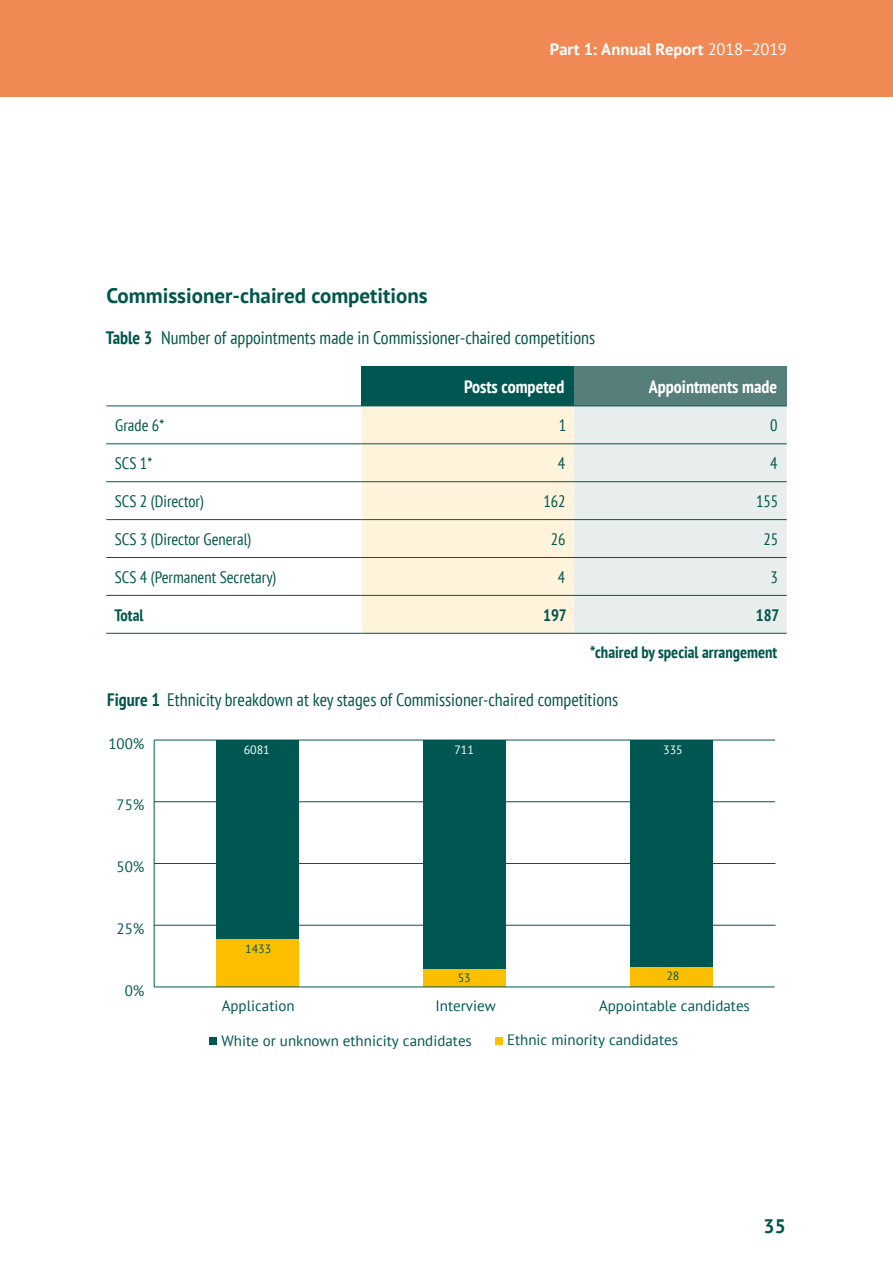
<style>
.page{position:relative;width:893px;height:1263px;background:#fff}
.page>*{position:absolute;margin:0;border:0;box-sizing:border-box;transform-origin:0 0}
.H4_-_Sub_Heading{font:700 21px "PT Sans";color:#00564b}
.t1{font:700 19.5px "PT Sans";color:#00564b}
.t2{font:condensed 18px "PT Sans";color:#00564b}
.Table_header_text{font:700 condensed 18px "PT Sans";color:#fff}
.Table_body_text{font:condensed 16.5px "PT Sans";color:#00564b}
.Table_body_text-2{font:700 condensed 16.5px "PT Sans";color:#00564b}
.t3{font:700 16.5px "PT Sans";color:#fff}
.t4{font:15px "PT Sans";color:#005851}
.t5{font:15px "PT Sans";color:#005751}
.t6{font:12px "PT Sans";color:#fff}
.t7{font:12px "PT Sans";color:#005851}
.s1{font-weight:400}
.s2{font-weight:700}
</style>
<div class="page">
<div style="left:0;top:0;width:893px;height:97px;background:#f18954"></div>
<div style="left:361px;top:367px;width:213px;height:39px;background:#005751"></div>
<div style="left:574px;top:367px;width:213px;height:39px;background:#567e7a"></div>
<svg style="left:106px;top:444px;width:255px;height:189px"></svg>
<div style="left:361px;top:407px;width:213px;height:226px;background:#fff4db"></div>
<div style="left:574px;top:407px;width:213px;height:226px;background:#e8eded"></div>
<hr style="left:106px;top:406px;width:255px;height:1px;background:#005751">
<hr style="left:361px;top:406px;width:213px;height:1px;background:#005751">
<hr style="left:574px;top:406px;width:213px;height:1px;background:#005751">
<hr style="left:106px;top:443px;width:255px;height:1px;background:#005751">
<hr style="left:361px;top:443px;width:213px;height:1px;background:#005751">
<hr style="left:574px;top:443px;width:213px;height:1px;background:#005751">
<hr style="left:106px;top:633px;width:255px;height:1px;background:#005751">
<hr style="left:361px;top:633px;width:213px;height:1px;background:#005751">
<hr style="left:574px;top:633px;width:213px;height:1px;background:#005751">
<hr style="left:106px;top:481px;width:255px;height:1px;background:#005751">
<hr style="left:361px;top:481px;width:213px;height:1px;background:#005751">
<hr style="left:574px;top:481px;width:213px;height:1px;background:#005751">
<hr style="left:106px;top:519px;width:255px;height:1px;background:#005751">
<hr style="left:361px;top:519px;width:213px;height:1px;background:#005751">
<hr style="left:574px;top:519px;width:213px;height:1px;background:#005751">
<hr style="left:106px;top:557px;width:255px;height:1px;background:#005751">
<hr style="left:361px;top:557px;width:213px;height:1px;background:#005751">
<hr style="left:574px;top:557px;width:213px;height:1px;background:#005751">
<hr style="left:106px;top:595px;width:255px;height:1px;background:#005751">
<hr style="left:361px;top:595px;width:213px;height:1px;background:#005751">
<hr style="left:574px;top:595px;width:213px;height:1px;background:#005751">
<div style="left:216px;top:740px;width:83px;height:200px;background:#005751"></div>
<div style="left:423px;top:740px;width:83px;height:230px;background:#005751"></div>
<div style="left:630px;top:740px;width:83px;height:228px;background:#005751"></div>
<div style="left:216px;top:940px;width:83px;height:47px;background:#fcbf00"></div>
<div style="left:423px;top:970px;width:83px;height:17px;background:#fcbf00"></div>
<div style="left:630px;top:968px;width:83px;height:19px;background:#fcbf00"></div>
<div style="left:495px;top:1037px;width:7px;height:7px;background:#fcbf00"></div>
<div style="left:209px;top:1037px;width:8px;height:7px;background:#005751"></div>
<hr style="left:154px;top:986px;width:621px;height:1px;background:#005751">
<hr style="left:154px;top:740px;width:1px;height:247px;background:#005751">
<hr style="left:154px;top:925px;width:621px;height:1px;background:#005751">
<hr style="left:154px;top:863px;width:621px;height:1px;background:#005751">
<hr style="left:154px;top:801px;width:621px;height:1px;background:#005751">
<hr style="left:154px;top:740px;width:621px;height:1px;background:#005751">
<p class="t3" style="left:550px;top:38px;width:238px">Part 1: Annual Report <span class="s1">2018–2019</span></p>
<h4 class="H4_-_Sub_Heading" style="left:107px;top:281px;width:323px">Commissioner-chaired competitions</h4>
<p class="t2" style="left:106px;top:326px;width:491px"><span class="s2">Table 3</span> Number of appointments made in Commissioner-chaired competitions</p>
<p class="Table_header_text" style="left:464px;top:375px;width:102px">Posts competed</p>
<p class="Table_header_text" style="left:649px;top:375px;width:130px">Appointments made</p>
<p class="Table_body_text" style="left:115px;top:415px;width:50px">Grade 6*</p>
<p class="Table_body_text" style="left:559px;top:415px;width:9px">1</p>
<p class="Table_body_text" style="left:770px;top:415px;width:9px">0</p>
<p class="Table_body_text" style="left:115px;top:452px;width:39px">SCS 1*</p>
<p class="Table_body_text" style="left:558px;top:452px;width:9px">4</p>
<p class="Table_body_text" style="left:770px;top:452px;width:9px">4</p>
<p class="Table_body_text" style="left:115px;top:490px;width:91px">SCS 2 (Director)</p>
<p class="Table_body_text" style="left:543px;top:490px;width:24px">162</p>
<p class="Table_body_text" style="left:756px;top:490px;width:24px">155</p>
<p class="Table_body_text" style="left:115px;top:528px;width:138px">SCS 3 (Director General)</p>
<p class="Table_body_text" style="left:551px;top:528px;width:16px">26</p>
<p class="Table_body_text" style="left:763px;top:528px;width:16px">25</p>
<p class="Table_body_text" style="left:115px;top:566px;width:163px">SCS 4 (Permanent Secretary)</p>
<p class="Table_body_text" style="left:558px;top:566px;width:9px">4</p>
<p class="Table_body_text" style="left:771px;top:566px;width:9px">3</p>
<p class="Table_body_text-2" style="left:115px;top:604px;width:31px">Total</p>
<p class="Table_body_text-2" style="left:543px;top:604px;width:25px">197</p>
<p class="Table_body_text-2" style="left:756px;top:604px;width:25px">187</p>
<p class="Table_body_text-2" style="left:590px;top:642px;width:189px">*chaired by special arrangement</p>
<p class="t2" style="left:107px;top:688px;width:512px"><span class="s2">Figure 1</span> Ethnicity breakdown at key stages of Commissioner-chaired competitions</p>
<p class="t5" style="left:108px;top:734px;width:38px">100%</p>
<p class="t5" style="left:117px;top:795px;width:29px">75%</p>
<p class="t5" style="left:117px;top:857px;width:29px">50%</p>
<p class="t5" style="left:117px;top:919px;width:29px">25%</p>
<p class="t5" style="left:125px;top:981px;width:21px">0%</p>
<p class="t6" style="left:244px;top:742px;width:28px">6081</p>
<p class="t6" style="left:454px;top:742px;width:21px">711</p>
<p class="t6" style="left:663px;top:742px;width:21px">335</p>
<p class="t7" style="left:245px;top:941px;width:28px">1433</p>
<p class="t4" style="left:222px;top:996px;width:74px">Application</p>
<p class="t7" style="left:458px;top:970px;width:15px">53</p>
<p class="t7" style="left:666px;top:968px;width:15px">28</p>
<p class="t4" style="left:436px;top:996px;width:62px">Interview</p>
<p class="t4" style="left:599px;top:996px;width:152px">Appointable candidates</p>
<p class="t4" style="left:221px;top:1031px;width:252px">White or unknown ethnicity candidates</p>
<p class="t4" style="left:507px;top:1029px;width:172px">Ethnic minority candidates</p>
<p class="t1" style="left:764px;top:1213px;width:24px">35</p>
</div>
